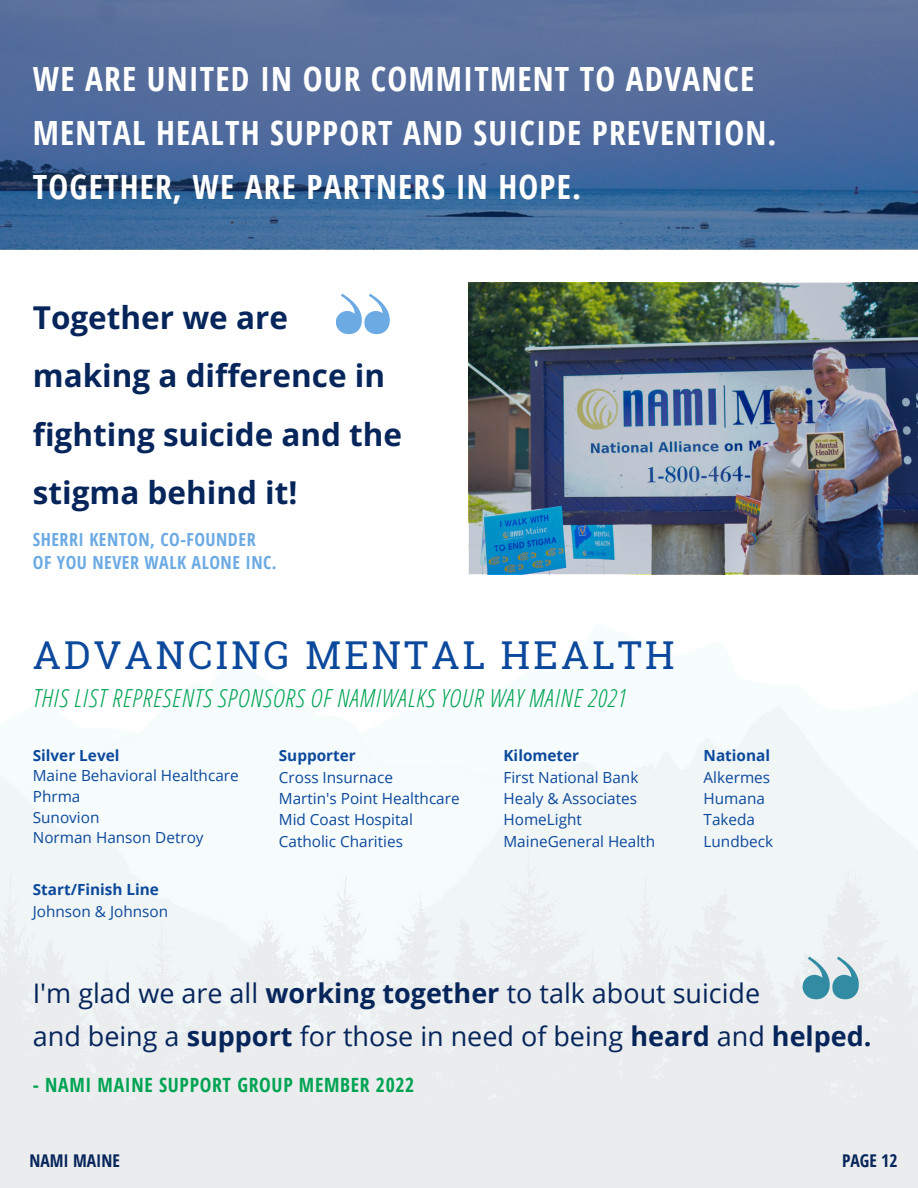
<style>
.page{position:relative;width:918px;height:1188px;background:#fff}
.page>*{position:absolute;margin:0;border:0;box-sizing:border-box;transform-origin:0 0}
.t1{font:38.4px "Roboto Slab";letter-spacing:.08em;color:#0c499c}
.t2{font:700 33.45px/54px "Open Sans Condensed";letter-spacing:.035em;color:#fff}
.t3{font:700 31.5px/58.5px "Open Sans";color:#06255b}
.t4{font:27px/42.9px "Open Sans";color:#06255b}
.t5{font:italic 300 24.9px "Open Sans Condensed";letter-spacing:.035em;color:#00a353}
.t6{font:700 19.65px "Open Sans Condensed";letter-spacing:.035em;color:#00a353}
.t7{font:700 18px/23.7px "Open Sans Condensed";letter-spacing:.03em;color:#6caae4}
.t8{font:700 17.55px "Open Sans Condensed";color:#06255b}
.t9{font:15.3px/21.3px "Open Sans";color:#0c499c}
.t10{font:700 15.3px "Open Sans";color:#0c499c}
.s1{font-weight:700}
</style>
<div class="page">
<svg style="left:0;top:0;width:918px;height:248px;background:#4b6b9b"></svg>
<img style="left:469px;top:283px;width:449px;height:291px">
<svg style="left:336px;top:294px;width:54px;height:40px"></svg>
<svg style="left:803px;top:957px;width:56px;height:42px;background:#88b9c5"></svg>
<h2 class="t2" style="left:33px;top:51px;width:745px">WE ARE UNITED IN OUR COMMITMENT TO ADVANCE<br>MENTAL HEALTH SUPPORT AND SUICIDE PREVENTION.<br>TOGETHER, WE ARE PARTNERS IN HOPE.</h2>
<h3 class="t3" style="left:33px;top:287px;width:371px">Together we are making a difference in fighting suicide and the stigma behind it!</h3>
<p class="t7" style="left:33px;top:527px;width:245px">SHERRI KENTON, CO-FOUNDER<br>OF YOU NEVER WALK ALONE INC.</p>
<h1 class="t1" style="left:33px;top:628px;width:643px">ADVANCING MENTAL HEALTH</h1>
<h3 class="t5" style="left:33px;top:680px;width:595px">THIS LIST REPRESENTS SPONSORS OF NAMIWALKS YOUR WAY MAINE 2021</h3>
<p class="t10" style="left:33px;top:744px;width:88px">Silver Level</p>
<p class="t9" style="left:33px;top:765px;width:207px;line-height:20.7px">Maine Behavioral Healthcare<br>Phrma<br>Sunovion<br>Norman Hanson Detroy</p>
<p class="t10" style="left:33px;top:879px;width:128px">Start/Finish Line</p>
<p class="t9" style="left:33px;top:900px;width:137px">Johnson &amp; Johnson</p>
<p class="t10" style="left:279px;top:745px;width:78px">Supporter</p>
<p class="t9" style="left:279px;top:766px;width:182px">Cross Insurnace<br>Martin's Point Healthcare<br>Mid Coast Hospital<br>Catholic Charities</p>
<p class="t10" style="left:503px;top:745px;width:77px">Kilometer</p>
<p class="t9" style="left:503px;top:766px;width:153px">First National Bank<br>Healy &amp; Associates<br>HomeLight<br>MaineGeneral Health</p>
<p class="t10" style="left:704px;top:745px;width:68px">National</p>
<p class="t9" style="left:704px;top:766px;width:71px">Alkermes<br>Humana<br>Takeda<br>Lundbeck</p>
<h3 class="t4" style="left:33px;top:971px;width:840px">I'm glad we are all <span class="s1">working together</span> to talk about suicide<br>and being a <span class="s1">support</span> for those in need of being <span class="s1">heard</span> and <span class="s1">helped.</span></h3>
<p class="t6" style="left:33px;top:1071px;width:383px">- NAMI MAINE SUPPORT GROUP MEMBER 2022</p>
<p class="t8" style="left:29px;top:1149px;width:92px">NAMI MAINE</p>
<p class="t8" style="left:842px;top:1149px;width:57px">PAGE 12</p>
</div>
